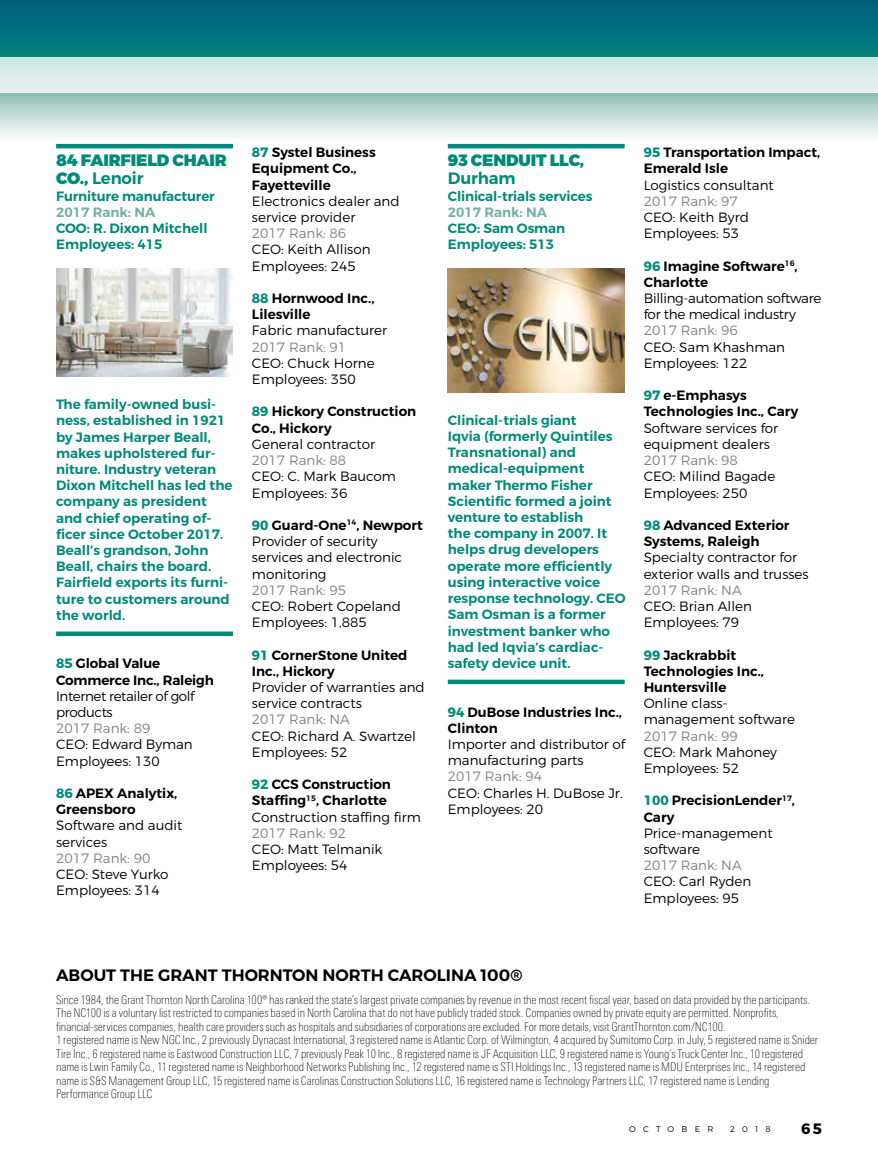
<style>
.page{position:relative;width:878px;height:1175px;background:#fff}
.page>*{position:absolute;margin:0;border:0;box-sizing:border-box;transform-origin:0 0}
.t1{font:900 16.5px/18px "Montserrat";letter-spacing:-.01em;color:#008a7a}
.t2{font:600 16.5px "Montserrat";color:#000}
.t3{font:600 16.5px "Montserrat";letter-spacing:-.01em;color:#008a7a}
.t4{font:700 15px "Montserrat";color:#000}
.t5{font:300 13.5px/16.2px "Montserrat";color:#000}
.t6{font:600 13.5px/16.2px "Montserrat";color:#008a7a}
.t7{font:600 13.5px/16.2px "Montserrat";color:#000}
.t8{font:300 13.5px "Montserrat";color:#808284}
.t9{font:300 13.5px/16.2px "Montserrat";letter-spacing:-.02em;color:#000}
.t10{font:300 13.5px/16.2px "Montserrat";letter-spacing:-.03em;color:#000}
.t11{font:600 13.5px "Montserrat";color:#73b0a6}
.t12{font:100 condensed 12px/13.5px "Linotype Univers";letter-spacing:-.01em;color:#000}
.t13{font:300 8.25px "Montserrat";letter-spacing:.88em;color:#000}
.s1{font-weight:600}
.s2{font-weight:700;color:#008a7a}
.s3{font-weight:300}
</style>
<div class="page">
<svg style="left:0;top:0;width:878px;height:149px"></svg>
<div style="left:0;top:57px;width:878px;height:36px;background:linear-gradient(to bottom,#cbe6e3,#e8f1ef)"></div>
<hr style="left:56px;top:144px;width:177px;height:4px;background:#008a7a">
<img style="left:56px;top:268px;width:177px;height:109px">
<div style="left:56px;top:631px;width:177px;height:5px;background:#008a7a"></div>
<hr style="left:448px;top:144px;width:176px;height:4px;background:#008a7a">
<img style="left:448px;top:268px;width:176px;height:124px">
<div style="left:448px;top:679px;width:176px;height:5px;background:#008a7a"></div>
<h1 class="t1" style="left:56px;top:152px;width:172px">84 FAIRFIELD CHAIR<br>CO., <span class="s1">Lenoir</span></h1>
<p class="t6" style="left:56px;top:188px;width:160px">Furniture manufacturer</p>
<p class="t11" style="left:56px;top:205px;width:101px">2017 Rank: NA</p>
<p class="t6" style="left:56px;top:221px;width:153px">COO: R. Dixon Mitchell<br>Employees: 415</p>
<p class="t6" style="left:56px;top:396px;width:178px">The family-owned busi&shy;ness, established in 1921 by James Harper Beall, makes upholstered fur&shy;niture. Industry veteran<br>Dixon Mitchell has led the company as president and chief operating of&shy;ficer since October 2017.<br>Beall’s grandson, John<br>Beall, chairs the board.<br>Fairfield exports its furni&shy;ture to customers around the world.</p>
<p class="t7" style="left:56px;top:656px;width:159px"><span class="s2">85</span> Global Value<br>Commerce Inc., Raleigh</p>
<p class="t10" style="left:56px;top:689px;width:140px">Internet retailer of golf products</p>
<p class="t8" style="left:56px;top:723px;width:96px">2017 Rank: 89</p>
<p class="t5" style="left:56px;top:737px;width:138px">CEO: Edward Byman<br>Employees: 130</p>
<p class="t7" style="left:56px;top:785px;width:123px"><span class="s2">86</span> APEX Analytix,<br>Greensboro</p>
<p class="t5" style="left:56px;top:818px;width:128px">Software and audit services</p>
<p class="t8" style="left:56px;top:852px;width:96px">2017 Rank: 90</p>
<p class="t5" style="left:56px;top:867px;width:114px">CEO: Steve Yurko<br>Employees: 314</p>
<p class="t7" style="left:252px;top:145px;width:125px"><span class="s2">87</span> Systel Business<br>Equipment Co.,<br>Fayetteville</p>
<p class="t5" style="left:252px;top:194px;width:149px">Electronics dealer and service provider</p>
<p class="t8" style="left:252px;top:228px;width:96px">2017 Rank: 86</p>
<p class="t5" style="left:252px;top:242px;width:120px">CEO: Keith Allison<br>Employees: 245</p>
<p class="t7" style="left:252px;top:290px;width:124px"><span class="s2">88</span> Hornwood Inc.,<br>Lilesville</p>
<p class="t5" style="left:252px;top:323px;width:137px">Fabric manufacturer</p>
<p class="t8" style="left:252px;top:341px;width:96px">2017 Rank: 91</p>
<p class="t5" style="left:252px;top:356px;width:124px">CEO: Chuck Horne<br>Employees: 350</p>
<p class="t7" style="left:252px;top:404px;width:166px"><span class="s2">89</span> Hickory Construction<br>Co., Hickory</p>
<p class="t5" style="left:252px;top:437px;width:125px">General contractor</p>
<p class="t8" style="left:252px;top:455px;width:96px">2017 Rank: 88</p>
<p class="t5" style="left:252px;top:469px;width:145px">CEO: C. Mark Baucom<br>Employees: 36</p>
<p class="t5" style="left:252px;top:518px;width:172px"><span class="s2">90</span> <span class="s1">Guard-One</span><sup>14</sup><span class="s1">, Newport<br></span>Provider of security services and electronic monitoring</p>
<p class="t8" style="left:252px;top:584px;width:96px">2017 Rank: 95</p>
<p class="t5" style="left:252px;top:599px;width:150px">CEO: Robert Copeland<br>Employees: 1,885</p>
<p class="t7" style="left:252px;top:647px;width:157px"><span class="s2">91</span> CornerStone United<br>Inc., Hickory</p>
<p class="t5" style="left:252px;top:680px;width:174px">Provider of warranties and service contracts</p>
<p class="t8" style="left:252px;top:714px;width:99px">2017 Rank: NA</p>
<p class="t5" style="left:252px;top:728px;width:165px">CEO: Richard A. Swartzel<br>Employees: 52</p>
<p class="t7" style="left:252px;top:776px;width:170px"><span class="s2">92</span> CCS Construction<br>Staffing<sup>15</sup>, Charlotte<br><span class="s3">Construction staffing firm</span></p>
<p class="t8" style="left:252px;top:827px;width:96px">2017 Rank: 92</p>
<p class="t5" style="left:252px;top:842px;width:132px">CEO: Matt Telmanik<br>Employees: 54</p>
<h1 class="t1" style="left:448px;top:152px;width:138px">93 CENDUIT LLC,</h1>
<h1 class="t3" style="left:448px;top:170px;width:69px">Durham</h1>
<p class="t6" style="left:448px;top:188px;width:146px">Clinical-trials services</p>
<p class="t11" style="left:448px;top:205px;width:101px">2017 Rank: NA</p>
<p class="t6" style="left:448px;top:221px;width:119px">CEO: Sam Osman<br>Employees: 513</p>
<p class="t6" style="left:448px;top:412px;width:179px">Clinical-trials giant<br>Iqvia (formerly Quintiles<br>Transnational) and medical-equipment maker Thermo Fisher<br>Scientific formed a joint venture to establish<br>the company in 2007. It helps drug developers operate more efficiently using interactive voice response technology. CEO<br>Sam Osman is a former investment banker who had led Iqvia’s cardiac&shy;safety device unit.</p>
<p class="t7" style="left:448px;top:704px;width:176px"><span class="s2">94</span> DuBose Industries Inc.,<br>Clinton</p>
<p class="t5" style="left:448px;top:737px;width:179px">Importer and distributor of manufacturing parts</p>
<p class="t8" style="left:448px;top:771px;width:96px">2017 Rank: 94</p>
<p class="t5" style="left:448px;top:785px;width:176px">CEO: Charles H. DuBose Jr.<br>Employees: 20</p>
<p class="t7" style="left:643px;top:145px;width:178px"><span class="s2">95</span> Transportation Impact,<br>Emerald Isle</p>
<p class="t5" style="left:643px;top:178px;width:132px">Logistics consultant</p>
<p class="t8" style="left:643px;top:196px;width:96px">2017 Rank: 97</p>
<p class="t5" style="left:643px;top:210px;width:107px">CEO: Keith Byrd<br>Employees: 53</p>
<p class="t7" style="left:643px;top:258px;width:156px"><span class="s2">96</span> Imagine Software<sup>16</sup>,<br>Charlotte</p>
<p class="t9" style="left:643px;top:291px;width:179px">Billing-automation software for the medical industry</p>
<p class="t8" style="left:643px;top:325px;width:96px">2017 Rank: 96</p>
<p class="t5" style="left:643px;top:340px;width:143px">CEO: Sam Khashman<br>Employees: 122</p>
<p class="t7" style="left:643px;top:388px;width:156px"><span class="s2">97</span> e-Emphasys<br>Technologies Inc., Cary</p>
<p class="t5" style="left:643px;top:421px;width:136px">Software services for equipment dealers</p>
<p class="t8" style="left:643px;top:455px;width:96px">2017 Rank: 98</p>
<p class="t5" style="left:643px;top:469px;width:133px">CEO: Milind Bagade<br>Employees: 250</p>
<p class="t7" style="left:643px;top:517px;width:147px"><span class="s2">98</span> Advanced Exterior<br>Systems, Raleigh</p>
<p class="t5" style="left:643px;top:550px;width:166px">Specialty contractor for exterior walls and trusses</p>
<p class="t8" style="left:643px;top:584px;width:99px">2017 Rank: NA</p>
<p class="t5" style="left:643px;top:599px;width:110px">CEO: Brian Allen<br>Employees: 79</p>
<p class="t7" style="left:643px;top:647px;width:122px"><span class="s2">99</span> Jackrabbit<br>Technologies Inc.,<br>Huntersville</p>
<p class="t5" style="left:643px;top:696px;width:153px">Online class&shy;management software</p>
<p class="t8" style="left:643px;top:730px;width:96px">2017 Rank: 99</p>
<p class="t5" style="left:643px;top:745px;width:135px">CEO: Mark Mahoney<br>Employees: 52</p>
<p class="t7" style="left:643px;top:793px;width:153px"><span class="s2">100</span> PrecisionLender<sup>17</sup>,<br>Cary</p>
<p class="t5" style="left:643px;top:826px;width:130px">Price-management software</p>
<p class="t8" style="left:643px;top:860px;width:99px">2017 Rank: NA</p>
<p class="t5" style="left:643px;top:874px;width:109px">CEO: Carl Ryden<br>Employees: 95</p>
<h1 class="t2" style="left:56px;top:967px;width:468px">ABOUT THE GRANT THORNTON NORTH CAROLINA 100®</h1>
<p class="t12" style="left:56px;top:993px;width:763px">Since 1984, the Grant Thornton North Carolina 100® has ranked the state’s largest private companies by revenue in the most recent fiscal year, based on data provided by the participants.<br>The NC100 is a voluntary list restricted to companies based in North Carolina that do not have publicly traded stock. Companies owned by private equity are permitted. Nonprofits, financial-services companies, health care providers such as hospitals and subsidiaries of corporations are excluded. For more details, visit GrantThornton.com/NC100.<br>1 registered name is New NGC Inc., 2 previously Dynacast International, 3 registered name is Atlantic Corp. of Wilmington, 4 acquired by Sumitomo Corp. in July, 5 registered name is Snider Tire Inc., 6 registered name is Eastwood Construction LLC, 7 previously Peak 10 Inc., 8 registered name is JF Acquisition LLC, 9 registered name is Young’s Truck Center Inc., 10 registered name is Lwin Family Co., 11 registered name is Neighborhood Networks Publishing Inc., 12 registered name is STI Holdings Inc., 13 registered name is MDU Enterprises Inc., 14 registered name is S&amp;S Management Group LLC, 15 registered name is Carolinas Construction Solutions LLC, 16 registered name is Technology Partners LLC, 17 registered name is Lending Performance Group LLC</p>
<p class="t13" style="left:629px;top:1125px;width:86px">OCTOBER</p>
<p class="t13" style="left:730px;top:1125px;width:42px">2018</p>
<p class="t4" style="left:801px;top:1122px;width:22px">65</p>
</div>
